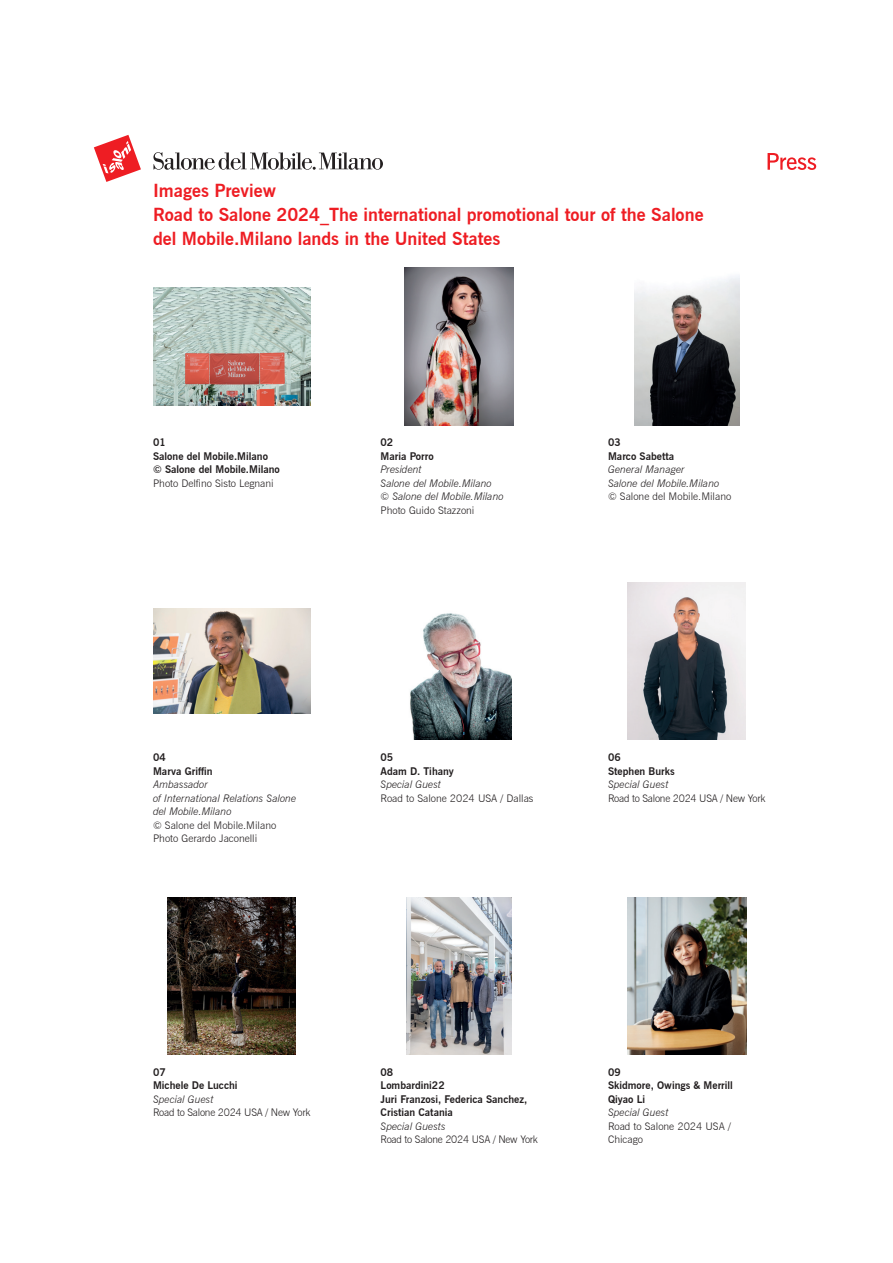
<style>
.page{position:relative;width:893px;height:1263px;background:#fff}
.page>*{position:absolute;margin:0;border:0;box-sizing:border-box;transform-origin:0 0}
.t1{font:700 18px/24px "News Gothic BT";color:#ee1d23}
.t2{font:700 10.5px/13.5px "News Gothic BT";color:#231f20}
.t3{font:italic 300 10.5px/13.5px "News Gothic BT";color:#231f20}
.t4{font:300 10.5px/13.5px "News Gothic BT";color:#231f20}
.t5{font:300 10.5px "News Gothic BT";letter-spacing:-.02em;color:#231f20}
</style>
<div class="page">
<svg style="left:94px;top:135px;width:47px;height:47px"></svg>
<svg style="left:153px;top:152px;width:230px;height:18px"></svg>
<svg style="left:767px;top:153px;width:49px;height:17px"></svg>
<img style="left:153px;top:288px;width:157px;height:118px">
<img style="left:153px;top:609px;width:157px;height:105px">
<img style="left:168px;top:897px;width:128px;height:157px">
<img style="left:405px;top:268px;width:108px;height:157px">
<img style="left:410px;top:613px;width:102px;height:127px">
<img style="left:407px;top:897px;width:105px;height:157px">
<img style="left:634px;top:275px;width:105px;height:150px">
<img style="left:628px;top:583px;width:118px;height:157px">
<img style="left:627px;top:897px;width:119px;height:157px">
<h1 class="t1" style="left:153px;top:178px;width:552px">Images Preview<br>Road to Salone 2024_The international promotional tour of the Salone del Mobile.Milano lands in the United States</h1>
<p class="t2" style="left:153px;top:436px;width:128px">01<br>Salone del Mobile.Milano<br>© Salone del Mobile.Milano</p>
<p class="t4" style="left:153px;top:476px;width:122px">Photo Delfino Sisto Legnani</p>
<p class="t2" style="left:381px;top:436px;width:55px">02<br>Maria Porro</p>
<p class="t3" style="left:381px;top:463px;width:125px">President<br>Salone del Mobile.Milano<br>© Salone del Mobile.Milano</p>
<p class="t4" style="left:381px;top:503px;width:95px">Photo Guido Stazzoni</p>
<p class="t2" style="left:608px;top:436px;width:68px">03<br>Marco Sabetta</p>
<p class="t3" style="left:608px;top:463px;width:113px">General Manager<br>Salone del Mobile.Milano</p>
<p class="t4" style="left:608px;top:490px;width:125px">© Salone del Mobile.Milano</p>
<p class="t2" style="left:153px;top:750px;width:61px">04<br>Marva Griffin</p>
<p class="t3" style="left:153px;top:777px;width:145px">Ambassador<br>of International Relations Salone del Mobile.Milano</p>
<p class="t4" style="left:153px;top:818px;width:125px">© Salone del Mobile.Milano<br>Photo Gerardo Jaconelli</p>
<p class="t2" style="left:381px;top:750px;width:75px">05<br>Adam D. Tihany</p>
<p class="t3" style="left:381px;top:777px;width:62px">Special Guest</p>
<p class="t4" style="left:381px;top:791px;width:154px">Road to Salone 2024 USA / Dallas</p>
<p class="t2" style="left:608px;top:750px;width:68px">06<br>Stephen Burks</p>
<p class="t3" style="left:608px;top:777px;width:62px">Special Guest</p>
<p class="t5" style="left:608px;top:791px;width:159px">Road to Salone 2024 USA / New York</p>
<p class="t2" style="left:153px;top:1065px;width:86px">07<br>Michele De Lucchi</p>
<p class="t3" style="left:153px;top:1092px;width:62px">Special Guest</p>
<p class="t5" style="left:153px;top:1106px;width:159px">Road to Salone 2024 USA / New York</p>
<p class="t2" style="left:381px;top:1065px;width:148px">08<br>Lombardini22<br>Juri Franzosi, Federica Sanchez,<br>Cristian Catania</p>
<p class="t3" style="left:381px;top:1119px;width:66px">Special Guests</p>
<p class="t5" style="left:381px;top:1133px;width:159px">Road to Salone 2024 USA / New York</p>
<p class="t2" style="left:608px;top:1065px;width:126px">09<br>Skidmore, Owings &amp; Merrill<br>Qiyao Li</p>
<p class="t3" style="left:608px;top:1106px;width:62px">Special Guest</p>
<p class="t4" style="left:608px;top:1119px;width:124px">Road to Salone 2024 USA /<br>Chicago</p>
</div>
